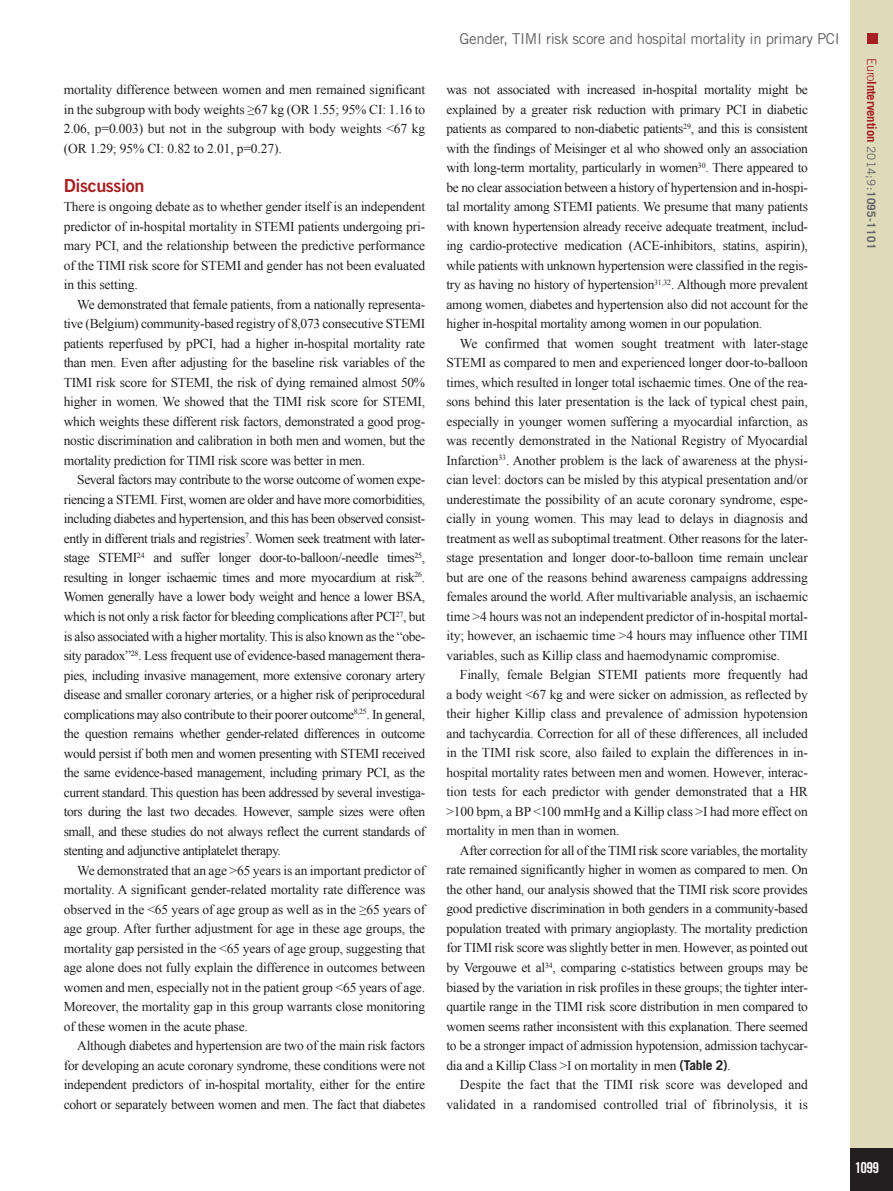
<style>
.page{position:relative;width:893px;height:1191px;background:#fff}
.page>*{position:absolute;margin:0;border:0;box-sizing:border-box;transform-origin:0 0}
.t1{font:18px "Trade Gothic LT Std Bd 2";letter-spacing:-.02em;color:#a72023}
.t2{font:15px "Trade Gothic LT Std";letter-spacing:-.02em;color:#636366}
.t3{font:15px "Trade Gothic LT Std Bd Cn 20";color:#fff}
.t4{font:13.5px/19.5px "Times New Roman";letter-spacing:-.01em;color:#231f20;text-align:justify}
.t5{font:700 12.75px "Trade Gothic LT Std";letter-spacing:-.01em;color:#a72023}
.s1{font-family:"Trade Gothic LT Std";font-weight:700}
.s2{font-weight:300}
.s3{font-weight:400;font-size:11.7px;color:#636366}
.s4{font-size:11.7px;color:#636366}
</style>
<div class="page">
<div style="left:850px;top:0;width:43px;height:1191px;background:#dedaba"></div>
<div style="left:850px;top:1148px;width:43px;height:43px;background:#231f20"></div>
<div style="left:867px;top:34px;width:11px;height:10px;background:#a72023"></div>
<p class="t4" style="left:64px;top:80px;width:363px">mortality difference between women and men remained significant in the subgroup with body weights ≥67 kg (OR 1.55; 95% CI: 1.16 to 2.06, p=0.003) but not in the subgroup with body weights &lt;67 kg (OR 1.29; 95% CI: 0.82 to 2.01, p=0.27).</p>
<h1 class="t1" style="left:64px;top:174px;width:82px">Discussion</h1>
<p class="t4" style="left:64px;top:197px;width:363px">There is ongoing debate as to whether gender itself is an independent predictor of in-hospital mortality in STEMI patients undergoing pri&shy;mary PCI, and the relationship between the predictive performance of the TIMI risk score for STEMI and gender has not been evaluated in this setting.</p>
<p class="t4" style="left:64px;top:294px;width:363px;text-indent:14px">We demonstrated that female patients, from a nationally representa&shy;tive (Belgium) community-based registry of 8,073 consecutive STEMI patients reperfused by pPCI, had a higher in-hospital mortality rate than men. Even after adjusting for the baseline risk variables of the TIMI risk score for STEMI, the risk of dying remained almost 50% higher in women. We showed that the TIMI risk score for STEMI, which weights these different risk factors, demonstrated a good prog&shy;nostic discrimination and calibration in both men and women, but the mortality prediction for TIMI risk score was better in men.</p>
<p class="t4" style="left:64px;top:470px;width:363px;text-indent:14px">Several factors may contribute to the worse outcome of women expe&shy;riencing a STEMI. First, women are older and have more comorbidities, including diabetes and hypertension, and this has been observed consist&shy;ently in different trials and registries<sup>7</sup>. Women seek treatment with later&shy;stage STEMI<sup>24</sup> and suffer longer door-to-balloon/-needle times<sup>25</sup>, resulting in longer ischaemic times and more myocardium at risk<sup>26</sup>.<br>Women generally have a lower body weight and hence a lower BSA, which is not only a risk factor for bleeding complications after PCI<sup>27</sup>, but is also associated with a higher mortality. This is also known as the “obe&shy;sity paradox”<sup>28</sup>. Less frequent use of evidence-based management thera&shy;pies, including invasive management, more extensive coronary artery disease and smaller coronary arteries, or a higher risk of periprocedural complications may also contribute to their poorer outcome<sup>8,25</sup>. In general, the question remains whether gender-related differences in outcome would persist if both men and women presenting with STEMI received the same evidence-based management, including primary PCI, as the current standard. This question has been addressed by several investiga&shy;tors during the last two decades. However, sample sizes were often small, and these studies do not always reflect the current standards of stenting and adjunctive antiplatelet therapy.</p>
<p class="t4" style="left:64px;top:860px;width:363px;text-indent:14px">We demonstrated that an age &gt;65 years is an important predictor of mortality. A significant gender-related mortality rate difference was observed in the &lt;65 years of age group as well as in the ≥65 years of age group. After further adjustment for age in these age groups, the mortality gap persisted in the &lt;65 years of age group, suggesting that age alone does not fully explain the difference in outcomes between women and men, especially not in the patient group &lt;65 years of age.<br>Moreover, the mortality gap in this group warrants close monitoring of these women in the acute phase.</p>
<p class="t4" style="left:64px;top:1035px;width:363px;text-indent:14px">Although diabetes and hypertension are two of the main risk factors for developing an acute coronary syndrome, these conditions were not independent predictors of in-hospital mortality, either for the entire cohort or separately between women and men. The fact that diabetes</p>
<p class="t2" style="left:460px;top:30px;width:382px">Gender, TIMI risk score and hospital mortality in primary PCI</p>
<p class="t4" style="left:446px;top:80px;width:363px">was not associated with increased in-hospital mortality might be explained by a greater risk reduction with primary PCI in diabetic patients as compared to non-diabetic patients<sup>29</sup>, and this is consistent with the findings of Meisinger et al who showed only an association with long-term mortality, particularly in women<sup>30</sup>. There appeared to be no clear association between a history of hypertension and in-hospi&shy;tal mortality among STEMI patients. We presume that many patients with known hypertension already receive adequate treatment, includ&shy;ing cardio-protective medication (ACE-inhibitors, statins, aspirin), while patients with unknown hypertension were classified in the regis&shy;try as having no history of hypertension<sup>31,32</sup>. Although more prevalent among women, diabetes and hypertension also did not account for the higher in-hospital mortality among women in our population.</p>
<p class="t4" style="left:446px;top:333px;width:363px;text-indent:14px">We confirmed that women sought treatment with later-stage STEMI as compared to men and experienced longer door-to-balloon times, which resulted in longer total ischaemic times. One of the rea&shy;sons behind this later presentation is the lack of typical chest pain, especially in younger women suffering a myocardial infarction, as was recently demonstrated in the National Registry of Myocardial Infarction<sup>33</sup>. Another problem is the lack of awareness at the physi&shy;cian level: doctors can be misled by this atypical presentation and/or underestimate the possibility of an acute coronary syndrome, espe&shy;cially in young women. This may lead to delays in diagnosis and treatment as well as suboptimal treatment. Other reasons for the later&shy;stage presentation and longer door-to-balloon time remain unclear but are one of the reasons behind awareness campaigns addressing females around the world. After multivariable analysis, an ischaemic time &gt;4 hours was not an independent predictor of in-hospital mortal&shy;ity; however, an ischaemic time &gt;4 hours may influence other TIMI variables, such as Killip class and haemodynamic compromise.</p>
<p class="t4" style="left:446px;top:665px;width:363px;text-indent:14px">Finally, female Belgian STEMI patients more frequently had a body weight &lt;67 kg and were sicker on admission, as reflected by their higher Killip class and prevalence of admission hypotension and tachycardia. Correction for all of these differences, all included in the TIMI risk score, also failed to explain the differences in in&shy;hospital mortality rates between men and women. However, interac&shy;tion tests for each predictor with gender demonstrated that a HR &gt;100 bpm, a BP &lt;100 mmHg and a Killip class &gt;I had more effect on mortality in men than in women.</p>
<p class="t4" style="left:446px;top:840px;width:363px;text-indent:14px">After correction for all of the TIMI risk score variables, the mortality rate remained significantly higher in women as compared to men. On the other hand, our analysis showed that the TIMI risk score provides good predictive discrimination in both genders in a community-based population treated with primary angioplasty. The mortality prediction for TIMI risk score was slightly better in men. However, as pointed out by Vergouwe et al<sup>34</sup>, comparing c-statistics between groups may be biased by the variation in risk profiles in these groups; the tighter inter&shy;quartile range in the TIMI risk score distribution in men compared to women seems rather inconsistent with this explanation. There seemed to be a stronger impact of admission hypotension, admission tachycar&shy;dia and a Killip Class &gt;I on mortality in men <span class="s1">(Table 2)</span>.</p>
<p class="t4" style="left:446px;top:1074px;width:363px;text-align:right">Despite the fact that the TIMI risk score was developed and validated in a randomised controlled trial of fibrinolysis, it is</p>
<p class="t5" style="left:879px;top:58px;width:192px;rotate:90deg"><span class="s2">Euro</span>Intervention <span class="s3">2014;9:</span><span class="s4">1095-1101</span></p>
<p class="t3" style="left:855px;top:1158px;width:26px">1099</p>
</div>
